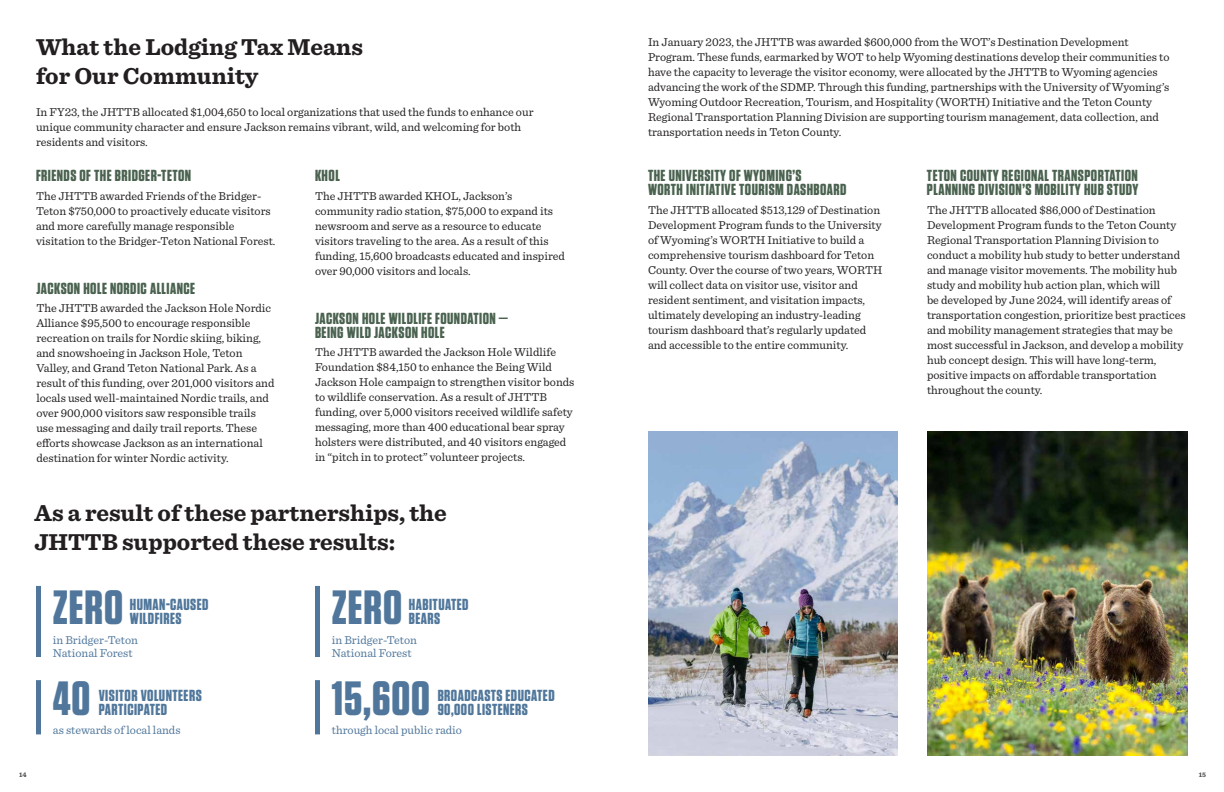
<style>
.page{position:relative;width:1224px;height:792px;background:#fff}
.page>*{position:absolute;margin:0;border:0;box-sizing:border-box;transform-origin:0 0}
.t1{font:700 48px "Tungsten";letter-spacing:.02em;color:#50779b}
.t2{font:700 24px/28.8px "Sentinel";color:#231f20}
.t3{font:700 16px/14px "Tungsten";letter-spacing:.03em;color:#4a624f}
.t4{font:700 16px/14px "Tungsten";letter-spacing:.03em;color:#50779b}
.t5{font:12px/15px "Sentinel";color:#231f20}
.t6{font:12px/13px "Sentinel";color:#50779b}
.t7{font:700 7px "Sentinel";color:#4b4c4d}
</style>
<div class="page">
<div style="left:36px;top:586px;width:5px;height:71px;background:#50779b"></div>
<div style="left:315px;top:680px;width:5px;height:54px;background:#50779b"></div>
<div style="left:315px;top:586px;width:5px;height:71px;background:#50779b"></div>
<div style="left:36px;top:680px;width:5px;height:54px;background:#50779b"></div>
<img style="left:648px;top:431px;width:249px;height:325px">
<img style="left:927px;top:431px;width:261px;height:325px">
<h2 class="t2" style="left:36px;top:32px;width:328px">What the Lodging Tax Means for Our Community</h2>
<p class="t5" style="left:36px;top:104px;width:499px">In FY23, the JHTTB allocated $1,004,650 to local organizations that used the funds to enhance our unique community character and ensure Jackson remains vibrant, wild, and welcoming for both residents and visitors.</p>
<h3 class="t3" style="left:36px;top:169px;width:157px">FRIENDS OF THE BRIDGER-TETON</h3>
<p class="t5" style="left:36px;top:188px;width:241px">The JHTTB awarded Friends of the Bridger-Teton $750,000 to proactively educate visitors and more carefully manage responsible visitation to the Bridger-Teton National Forest.</p>
<h3 class="t3" style="left:36px;top:282px;width:160px">JACKSON HOLE NORDIC ALLIANCE</h3>
<p class="t5" style="left:36px;top:300px;width:240px">The JHTTB awarded the Jackson Hole Nordic Alliance $95,500 to encourage responsible recreation on trails for Nordic skiing, biking, and snowshoeing in Jackson Hole, Teton Valley, and Grand Teton National Park. As a result of this funding, over 201,000 visitors and locals used well-maintained Nordic trails, and over 900,000 visitors saw responsible trails use messaging and daily trail reports. These efforts showcase Jackson as an international destination for winter Nordic activity.</p>
<h3 class="t3" style="left:315px;top:169px;width:26px">KHOL</h3>
<p class="t5" style="left:315px;top:188px;width:251px">The JHTTB awarded KHOL, Jackson’s community radio station, $75,000 to expand its newsroom and serve as a resource to educate visitors traveling to the area. As a result of this funding, 15,600 broadcasts educated and inspired over 90,000 visitors and locals.</p>
<h3 class="t3" style="left:315px;top:312px;width:195px">JACKSON HOLE WILDLIFE FOUNDATION —<br>BEING WILD JACKSON HOLE</h3>
<p class="t5" style="left:315px;top:344px;width:261px">The JHTTB awarded the Jackson Hole Wildlife Foundation $84,150 to enhance the Being Wild Jackson Hole campaign to strengthen visitor bonds to wildlife conservation. As a result of JHTTB funding, over 5,000 visitors received wildlife safety messaging, more than 400 educational bear spray holsters were distributed, and 40 visitors engaged in “pitch in to protect” volunteer projects.</p>
<h2 class="t2" style="left:35px;top:498px;width:414px">As a result of these partnerships, the<br>JHTTB supported these results:</h2>
<h1 class="t1" style="left:53px;top:582px;width:72px">ZERO</h1>
<h3 class="t4" style="left:130px;top:598px;width:80px">HUMAN-CAUSED<br>WILDFIRES</h3>
<p class="t6" style="left:53px;top:633px;width:87px">in Bridger-Teton<br>National Forest</p>
<h1 class="t1" style="left:53px;top:672px;width:39px">40</h1>
<h3 class="t4" style="left:99px;top:689px;width:104px">VISITOR VOLUNTEERS<br>PARTICIPATED</h3>
<p class="t6" style="left:53px;top:723px;width:129px">as stewards of local lands</p>
<h1 class="t1" style="left:332px;top:582px;width:72px">ZERO</h1>
<h3 class="t4" style="left:409px;top:598px;width:61px">HABITUATED<br>BEARS</h3>
<p class="t6" style="left:332px;top:633px;width:87px">in Bridger-Teton<br>National Forest</p>
<h1 class="t1" style="left:332px;top:672px;width:100px">15,600</h1>
<h3 class="t4" style="left:438px;top:689px;width:119px">BROADCASTS EDUCATED<br>90,000 LISTENERS</h3>
<p class="t6" style="left:332px;top:723px;width:132px">through local public radio</p>
<p class="t5" style="left:648px;top:33px;width:523px">In January 2023, the JHTTB was awarded $600,000 from the WOT’s Destination Development Program. These funds, earmarked by WOT to help Wyoming destinations develop their communities to have the capacity to leverage the visitor economy, were allocated by the JHTTB to Wyoming agencies advancing the work of the SDMP. Through this funding, partnerships with the University of Wyoming’s Wyoming Outdoor Recreation, Tourism, and Hospitality (WORTH) Initiative and the Teton County Regional Transportation Planning Division are supporting tourism management, data collection, and transportation needs in Teton County.</p>
<h3 class="t3" style="left:648px;top:169px;width:200px">THE UNIVERSITY OF WYOMING’S<br>WORTH INITIATIVE TOURISM DASHBOARD</h3>
<h3 class="t3" style="left:927px;top:169px;width:213px">TETON COUNTY REGIONAL TRANSPORTATION<br>PLANNING DIVISION’S MOBILITY HUB STUDY</h3>
<p class="t5" style="left:648px;top:202px;width:236px">The JHTTB allocated $513,129 of Destination Development Program funds to the University of Wyoming’s WORTH Initiative to build a comprehensive tourism dashboard for Teton County. Over the course of two years, WORTH will collect data on visitor use, visitor and resident sentiment, and visitation impacts, ultimately developing an industry-leading tourism dashboard that’s regularly updated and accessible to the entire community.</p>
<p class="t5" style="left:927px;top:202px;width:260px">The JHTTB allocated $86,000 of Destination Development Program funds to the Teton County Regional Transportation Planning Division to conduct a mobility hub study to better understand and manage visitor movements. The mobility hub study and mobility hub action plan, which will<br>be developed by June 2024, will identify areas of transportation congestion, prioritize best practices and mobility management strategies that may be most successful in Jackson, and develop a mobility hub concept design. This will have long-term, positive impacts on affordable transportation throughout the county.</p>
<p class="t7" style="left:19px;top:769px;width:9px">14</p>
<p class="t7" style="left:1199px;top:769px;width:9px">15</p>
</div>
